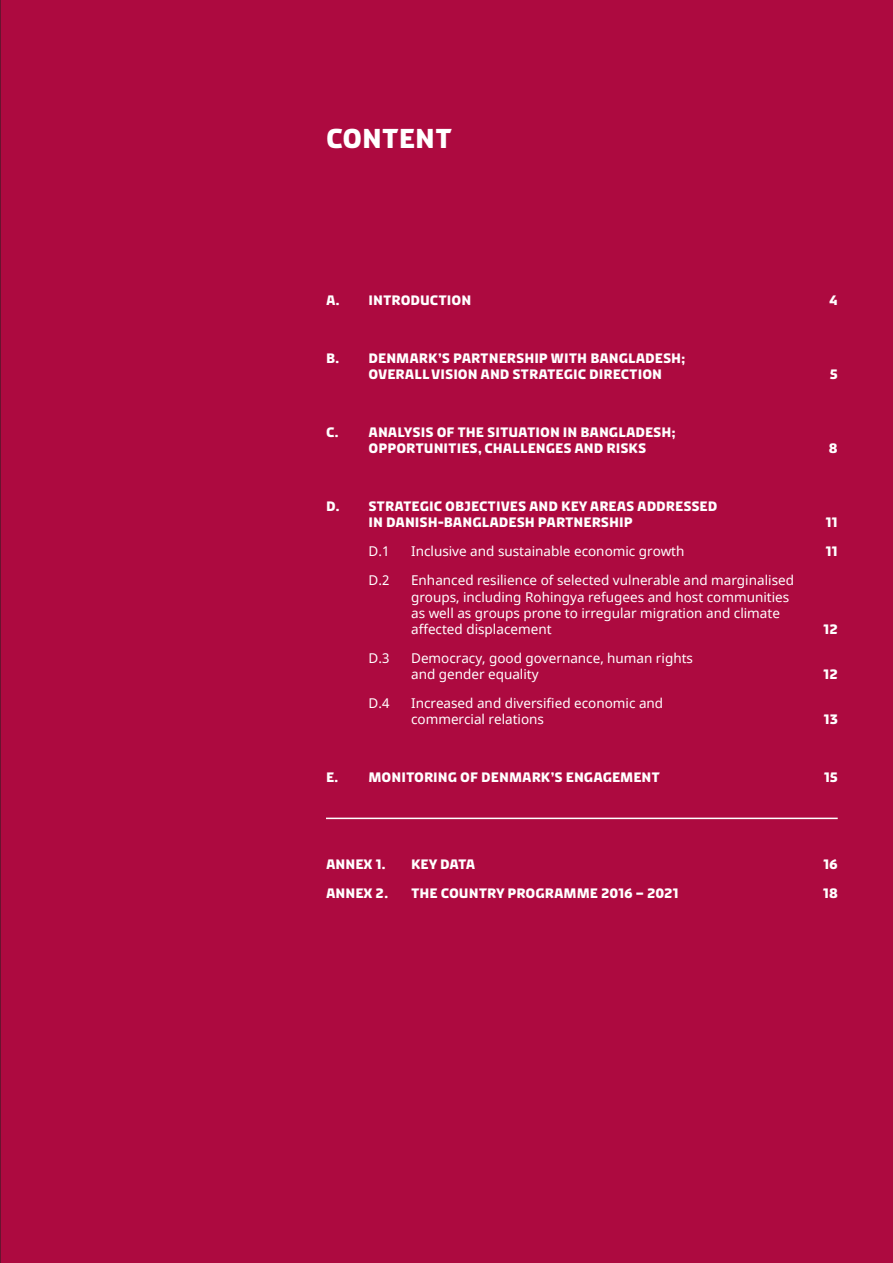
<style>
.page{position:relative;width:893px;height:1263px;background:#ad0a40}
.page>*{position:absolute;margin:0;border:0;box-sizing:border-box;transform-origin:0 0}
.t1{font:700 27px "Diplomacy";color:#fff}
.t2{font:13.5px/16.2px "Noto Sans";color:#fff}
.t3{font:700 13.5px/16.2px "Diplomacy";color:#fff}
</style>
<div class="page">
<hr style="left:0;top:0;width:1px;height:1263px;background:#231f20">
<hr style="left:326px;top:818px;width:512px;height:1px;background:#fff">
<h1 class="t1" style="left:326px;top:120px;width:128px">CONTENT</h1>
<p class="t3" style="left:326px;top:292px;width:147px">A. INTRODUCTION</p>
<p class="t3" style="left:829px;top:292px;width:10px">4</p>
<p class="t3" style="left:369px;top:350px;width:319px;text-indent:-43px">B. DENMARK’S PARTNERSHIP WITH BANGLADESH;<br>OVERALL VISION AND STRATEGIC DIRECTION</p>
<p class="t3" style="left:369px;top:424px;width:309px;text-indent:-43px">C. ANALYSIS OF THE SITUATION IN BANGLADESH;<br>OPPORTUNITIES, CHALLENGES AND RISKS</p>
<p class="t3" style="left:369px;top:498px;width:350px;text-indent:-43px">D. STRATEGIC OBJECTIVES AND KEY AREAS ADDRESSED<br>IN DANISH-BANGLADESH PARTNERSHIP</p>
<p class="t3" style="left:830px;top:366px;width:9px">5</p>
<p class="t3" style="left:829px;top:440px;width:10px">8</p>
<p class="t3" style="left:825px;top:514px;width:14px">11</p>
<p class="t2" style="left:369px;top:544px;width:22px">D.1</p>
<p class="t2" style="left:411px;top:544px;width:275px">Inclusive and sustainable economic growth</p>
<p class="t3" style="left:825px;top:543px;width:14px">11</p>
<p class="t2" style="left:369px;top:573px;width:22px">D.2</p>
<p class="t2" style="left:411px;top:573px;width:384px">Enhanced resilience of selected vulnerable and marginalised groups, including Rohingya refugees and host communities as well as groups prone to irregular migration and climate affected displacement</p>
<p class="t3" style="left:823px;top:621px;width:16px">12</p>
<p class="t2" style="left:369px;top:650px;width:22px">D.3</p>
<p class="t2" style="left:411px;top:650px;width:283px">Democracy, good governance, human rights and gender equality</p>
<p class="t2" style="left:369px;top:696px;width:22px">D.4</p>
<p class="t2" style="left:411px;top:696px;width:254px">Increased and diversified economic and commercial relations</p>
<p class="t3" style="left:823px;top:666px;width:16px">12</p>
<p class="t3" style="left:823px;top:711px;width:16px">13</p>
<p class="t3" style="left:326px;top:769px;width:335px">E. MONITORING OF DENMARK’S ENGAGEMENT</p>
<p class="t3" style="left:824px;top:769px;width:16px">15</p>
<p class="t3" style="left:326px;top:856px;width:61px">ANNEX 1.</p>
<p class="t3" style="left:411px;top:856px;width:66px">KEY DATA</p>
<p class="t3" style="left:823px;top:856px;width:16px">16</p>
<p class="t3" style="left:326px;top:885px;width:64px">ANNEX 2.</p>
<p class="t3" style="left:411px;top:885px;width:269px">THE COUNTRY PROGRAMME 2016 – 2021</p>
<p class="t3" style="left:823px;top:885px;width:16px">18</p>
</div>
